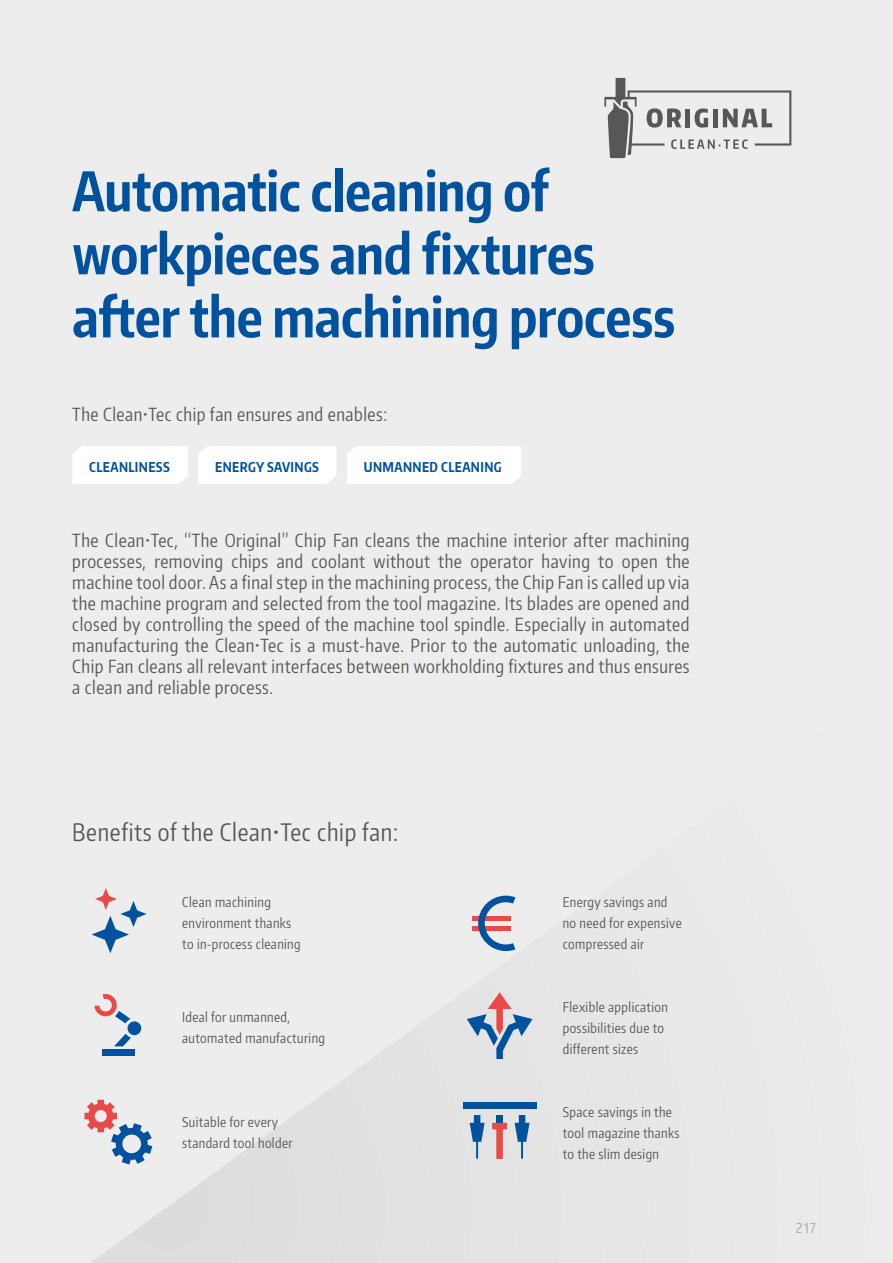
<style>
.page{position:relative;width:893px;height:1263px;background:#ededed}
.page>*{position:absolute;margin:0;border:0;box-sizing:border-box;transform-origin:0 0}
.t1{font:700 54px/63px "Encode Sans Compressed";letter-spacing:-.005em;color:#00519e}
.t2{font:24px "Encode Sans Compressed";letter-spacing:.03em;color:#575756}
.t3{font:18px/21px "Encode Sans Compressed";letter-spacing:.03em;color:#575756;text-align:justify}
.t4{font:13.5px/21px "Encode Sans Compressed";letter-spacing:.03em;color:#575756}
.t5{font:700 13.5px "Encode Sans Compressed";letter-spacing:.03em;color:#00519e}
.t6{font:13.5px "Encode Sans Compressed";color:#a8a8a7}
</style>
<div class="page">
<svg style="left:91px;top:895px;width:446px;height:368px"></svg>
<svg style="left:604px;top:78px;width:187px;height:80px"></svg>
<svg style="left:92px;top:888px;width:55px;height:65px"></svg>
<div style="left:102px;top:1049px;width:32px;height:7px;background:#00519e"></div>
<svg style="left:114px;top:1033px;width:17px;height:13px"></svg>
<svg style="left:94px;top:994px;width:37px;height:29px"></svg>
<div style="left:128px;top:1021px;width:13px;height:14px;background:#00519e;border-radius:50%"></div>
<svg style="left:84px;top:1100px;width:68px;height:64px"></svg>
<div style="left:472px;top:926px;width:39px;height:5px;background:#e94a48"></div>
<div style="left:472px;top:916px;width:39px;height:5px;background:#e94a48"></div>
<svg style="left:478px;top:896px;width:37px;height:55px"></svg>
<svg style="left:467px;top:992px;width:65px;height:67px"></svg>
<svg style="left:492px;top:1123px;width:15px;height:36px"></svg>
<div style="left:463px;top:1102px;width:73px;height:6px;background:#00519e"></div>
<div style="left:496px;top:1115px;width:7px;height:8px;background:#00519e"></div>
<svg style="left:515px;top:1115px;width:14px;height:44px"></svg>
<svg style="left:470px;top:1115px;width:15px;height:44px"></svg>
<div style="left:72px;top:446px;width:116px;height:38px;background:#fff"></div>
<div style="left:198px;top:446px;width:138px;height:38px;background:#fff"></div>
<div style="left:347px;top:446px;width:174px;height:38px;background:#fff"></div>
<h1 class="t1" style="left:72px;top:158px;width:604px">Automatic cleaning of workpieces and fixtures after the machining process</h1>
<p class="t3" style="left:72px;top:404px;width:316px">The Clean•Tec chip fan ensures and enables:</p>
<p class="t5" style="left:89px;top:458px;width:82px">CLEANLINESS</p>
<p class="t5" style="left:215px;top:458px;width:105px">ENERGY SAVINGS</p>
<p class="t5" style="left:364px;top:458px;width:139px">UNMANNED CLEANING</p>
<p class="t3" style="left:72px;top:530px;width:619px">The Clean•Tec, “The Original” Chip Fan cleans the machine interior after machining processes, removing chips and coolant without the operator having to open the machine tool door. As a final step in the machining process, the Chip Fan is called up via the machine program and selected from the tool magazine. Its blades are opened and closed by controlling the speed of the machine tool spindle. Especially in automated manufacturing the Clean•Tec is a must-have. Prior to the automatic unloading, the Chip Fan cleans all relevant interfaces between workholding fixtures and thus ensures a clean and reliable process.</p>
<h2 class="t2" style="left:72px;top:817px;width:327px">Benefits of the Clean•Tec chip fan:</h2>
<p class="t4" style="left:182px;top:891px;width:120px">Clean machining environment thanks to in-process cleaning</p>
<p class="t4" style="left:182px;top:1006px;width:144px">Ideal for unmanned, automated manufacturing</p>
<p class="t4" style="left:182px;top:1111px;width:112px">Suitable for every standard tool holder</p>
<p class="t4" style="left:563px;top:891px;width:121px">Energy savings and no need for expensive compressed air</p>
<p class="t4" style="left:563px;top:996px;width:107px">Flexible application possibilities due to different sizes</p>
<p class="t4" style="left:563px;top:1101px;width:118px">Space savings in the tool magazine thanks to the slim design</p>
<p class="t6" style="left:796px;top:1219px;width:22px">217</p>
</div>
